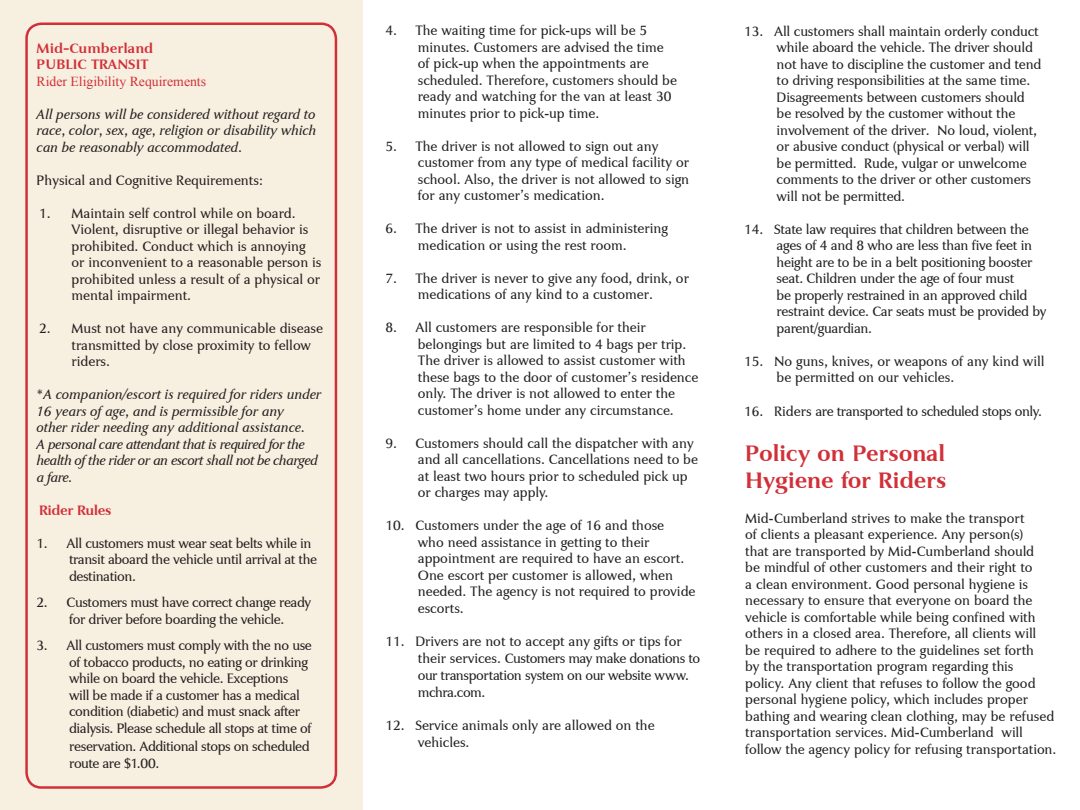
<style>
.page{position:relative;width:1080px;height:810px;background:#fff}
.page>*{position:absolute;margin:0;border:0;box-sizing:border-box;transform-origin:0 0}
.t1{font:22.5px/27px "Jaguar JC Bold";letter-spacing:-.015em;color:#d23038}
.t2{font:13.75px/16.5px "Jaguar JC Book";color:#231f20}
.t3{font:13.75px/16.9px "Jaguar JC Book";letter-spacing:-.03em;color:#231f20}
.t4{font:13.75px/16.5px "Jaguar JC Book";letter-spacing:-.02em;color:#231f20}
.t5{font:italic 13.75px/16.5px "Jaguar JC Book";color:#231f20;text-align:justify}
.t6{font:13.75px "Jaguar JC Book";letter-spacing:-.025em;color:#231f20}
.t7{font:13.75px "Times New Roman";color:#d23038}
.t8{font:13.75px/16.5px "Jaguar JC Bold";color:#d23038}
.t9{font:13.75px "Jaguar JC Bold";letter-spacing:-.03em;color:#d23038}
</style>
<div class="page">
<div style="left:0;top:0;width:363px;height:810px;background:#f7efdf"></div>
<div style="left:25px;top:22px;width:312px;height:767px;border:2px solid #d23038;border-radius:15px"></div>
<p class="t8" style="left:37px;top:40px;width:118px">Mid-Cumberland<br>PUBLIC TRANSIT</p>
<p class="t7" style="left:37px;top:72px;width:171px">Rider Eligibility Requirements</p>
<p class="t5" style="left:37px;top:106px;width:281px">All persons will be considered without regard to race, color, sex, age, religion or disability which can be reasonably accommodated.</p>
<p class="t2" style="left:37px;top:172px;width:228px">Physical and Cognitive Requirements:</p>
<p class="t2" style="left:72px;top:205px;width:251px;text-indent:-33px">1. Maintain self control while on board.<br>Violent, disruptive or illegal behavior is prohibited. Conduct which is annoying or inconvenient to a reasonable person is prohibited unless a result of a physical or mental impairment.</p>
<p class="t2" style="left:72px;top:320px;width:253px;text-indent:-33px">2. Must not have any communicable disease transmitted by close proximity to fellow riders.</p>
<p class="t5" style="left:37px;top:386px;width:286px;text-align:left">*A companion/escort is required for riders under 16 years of age, and is permissible for any<br>other rider needing any additional assistance.<br>A personal care attendant that is required for the health of the rider or an escort shall not be charged a fare.</p>
<p class="t9" style="left:39px;top:502px;width:74px">Rider Rules</p>
<p class="t3" style="left:69px;top:535px;width:250px;line-height:16.5px;text-indent:-33px">1. All customers must wear seat belts while in transit aboard the vehicle until arrival at the destination.</p>
<p class="t3" style="left:37px;top:594px;width:276px;line-height:16.5px;text-align:center">2. Customers must have correct change ready for driver before boarding the vehicle.</p>
<p class="t3" style="left:69px;top:637px;width:244px;text-indent:-33px">3. All customers must comply with the no use of tobacco products, no eating or drinking while on board the vehicle. Exceptions will be made if a customer has a medical condition (diabetic) and must snack after dialysis. Please schedule all stops at time of reservation. Additional stops on scheduled route are $1.00.</p>
<p class="t2" style="left:418px;top:22px;width:261px;text-indent:-33px">4. The waiting time for pick-ups will be 5 minutes. Customers are advised the time of pick-up when the appointments are scheduled. Therefore, customers should be ready and watching for the van at least 30 minutes prior to pick-up time.</p>
<p class="t2" style="left:418px;top:138px;width:273px;text-indent:-33px">5. The driver is not allowed to sign out any customer from any type of medical facility or school. Also, the driver is not allowed to sign for any customer’s medication.</p>
<p class="t2" style="left:418px;top:220px;width:252px;text-indent:-33px">6. The driver is not to assist in administering medication or using the rest room.</p>
<p class="t2" style="left:385px;top:270px;width:305px;text-align:center">7. The driver is never to give any food, drink, or medications of any kind to a customer.</p>
<p class="t2" style="left:418px;top:319px;width:282px;text-indent:-33px">8. All customers are responsible for their belongings but are limited to 4 bags per trip.<br>The driver is allowed to assist customer with these bags to the door of customer’s residence only. The driver is not allowed to enter the customer’s home under any circumstance.</p>
<p class="t2" style="left:418px;top:435px;width:282px;text-indent:-33px">9. Customers should call the dispatcher with any and all cancellations. Cancellations need to be at least two hours prior to scheduled pick up or charges may apply.</p>
<p class="t2" style="left:418px;top:517px;width:279px;text-indent:-33px">10. Customers under the age of 16 and those<br>who need assistance in getting to their appointment are required to have an escort.<br>One escort per customer is allowed, when needed. The agency is not required to provide escorts.</p>
<p class="t4" style="left:418px;top:633px;width:284px;line-height:17.2px;text-indent:-33px">11. Drivers are not to accept any gifts or tips for their services. Customers may make donations to our transportation system on our website www. mchra.com.</p>
<p class="t2" style="left:418px;top:718px;width:238px;text-indent:-33px">12. Service animals only are allowed on the vehicles.</p>
<p class="t2" style="left:777px;top:23px;width:266px;text-indent:-33px">13. All customers shall maintain orderly conduct while aboard the vehicle. The driver should not have to discipline the customer and tend to driving responsibilities at the same time.<br>Disagreements between customers should be resolved by the customer without the involvement of the driver. No loud, violent, or abusive conduct (physical or verbal) will be permitted. Rude, vulgar or unwelcome comments to the driver or other customers will not be permitted.</p>
<p class="t4" style="left:777px;top:221px;width:271px;text-indent:-33px">14. State law requires that children between the ages of 4 and 8 who are less than five feet in height are to be in a belt positioning booster seat. Children under the age of four must<br>be properly restrained in an approved child restraint device. Car seats must be provided by parent/guardian.</p>
<p class="t2" style="left:777px;top:353px;width:269px;text-indent:-33px">15. No guns, knives, or weapons of any kind will be permitted on our vehicles.</p>
<p class="t6" style="left:744px;top:403px;width:299px">16. Riders are transported to scheduled stops only.</p>
<h1 class="t1" style="left:745px;top:441px;width:202px">Policy on Personal<br>Hygiene for Riders</h1>
<p class="t2" style="left:745px;top:510px;width:313px">Mid-Cumberland strives to make the transport<br>of clients a pleasant experience. Any person(s)<br>that are transported by Mid-Cumberland should<br>be mindful of other customers and their right to<br>a clean environment. Good personal hygiene is necessary to ensure that everyone on board the vehicle is comfortable while being confined with others in a closed area. Therefore, all clients will<br>be required to adhere to the guidelines set forth<br>by the transportation program regarding this<br>policy. Any client that refuses to follow the good personal hygiene policy, which includes proper bathing and wearing clean clothing, may be refused transportation services. Mid-Cumberland will follow the agency policy for refusing transportation.</p>
</div>
